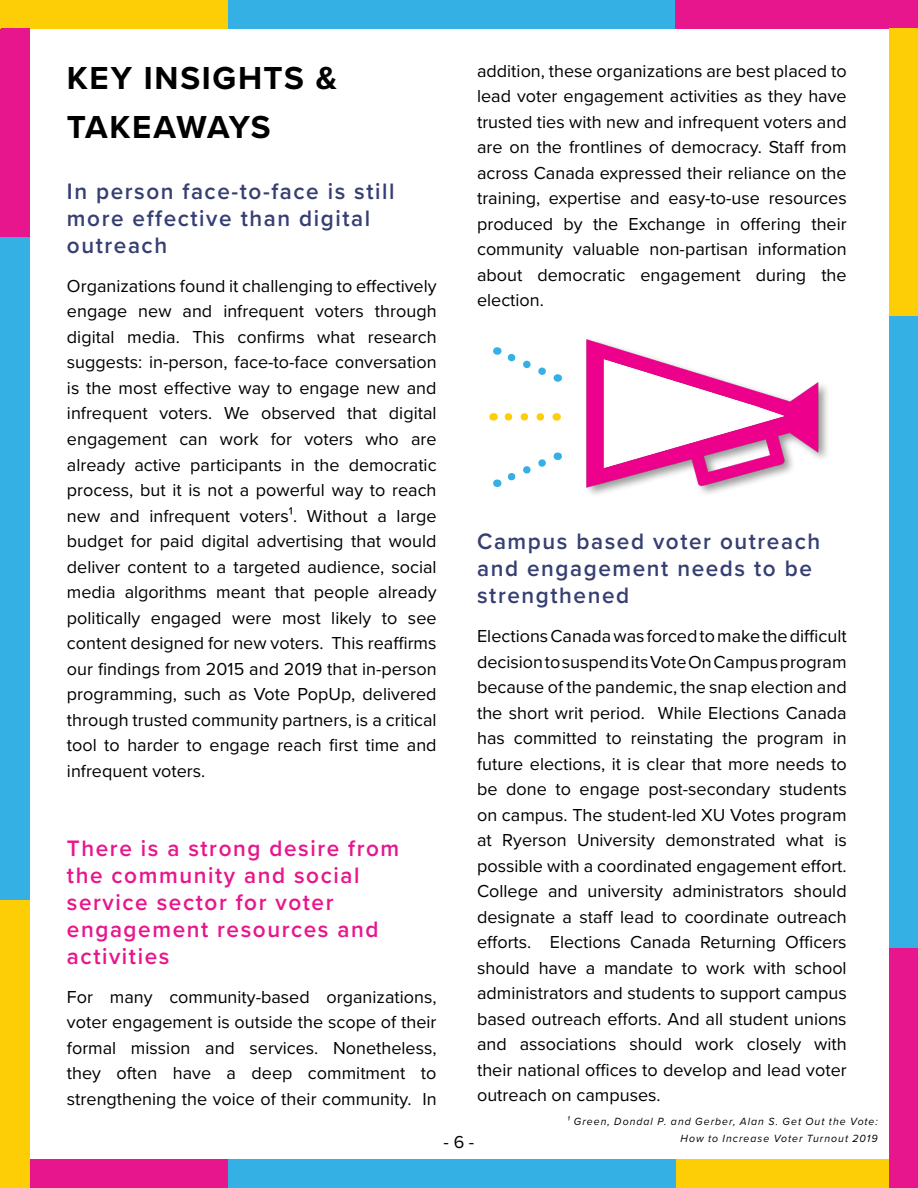
<style>
.page{position:relative;width:918px;height:1188px;background:#fff}
.page>*{position:absolute;margin:0;border:0;box-sizing:border-box;transform-origin:0 0}
.t1{font:700 33px/49.5px "Proxima Nova";letter-spacing:.055em;color:#000}
.t2{font:600 23.1px/27px "Proxima Nova";letter-spacing:.07em;color:#363f72}
.t3{font:600 23.1px/27px "Proxima Nova";letter-spacing:.07em;color:#e7168d}
.t4{font:18px/25.5px "Proxima Nova";color:#000;text-align:justify}
.t5{font:italic 10.8px/16.5px "Proxima Nova";letter-spacing:.095em;color:#000;text-align:right}
</style>
<div class="page">
<div style="left:0;top:900px;width:29px;height:288px;background:#fdcd06"></div>
<div style="left:0;top:237px;width:29px;height:663px;background:#35b0e5"></div>
<div style="left:0;top:28px;width:29px;height:209px;background:#e7168d"></div>
<div style="left:584px;top:337px;width:246px;height:162px;background:#000;opacity:.4"></div>
<img style="left:809px;top:337px;width:13px;height:162px">
<svg style="left:494px;top:347px;width:64px;height:35px"></svg>
<svg style="left:494px;top:453px;width:64px;height:34px"></svg>
<svg style="left:504px;top:413px;width:36px;height:8px"></svg>
<img style="left:584px;top:337px;width:225px;height:162px">
<div style="left:676px;top:1160px;width:213px;height:28px;background:#fdcd06"></div>
<div style="left:184px;top:1160px;width:492px;height:28px;background:#35b0e5"></div>
<div style="left:30px;top:1160px;width:198px;height:28px;background:#e7168d"></div>
<div style="left:0;top:0;width:229px;height:28px;background:#fdcd06"></div>
<div style="left:229px;top:0;width:524px;height:28px;background:#35b0e5"></div>
<div style="left:676px;top:0;width:242px;height:28px;background:#e7168d"></div>
<div style="left:1px;top:900px;width:29px;height:288px;background:#fdcd06"></div>
<div style="left:889px;top:28px;width:29px;height:288px;background:#fdcd06"></div>
<div style="left:1px;top:237px;width:29px;height:663px;background:#35b0e5"></div>
<div style="left:889px;top:316px;width:29px;height:632px;background:#35b0e5"></div>
<div style="left:1px;top:28px;width:29px;height:209px;background:#e7168d"></div>
<div style="left:889px;top:948px;width:29px;height:240px;background:#e7168d"></div>
<p class="t4" style="left:477px;top:57px;width:371px">addition, these organizations are best placed to lead voter engagement activities as they have trusted ties with new and infrequent voters and are on the frontlines of democracy. Staff from across Canada expressed their reliance on the training, expertise and easy-to-use resources produced by the Exchange in offering their community valuable non-partisan information about democratic engagement during the election.</p>
<h1 class="t1" style="left:67px;top:52px;width:272px">KEY INSIGHTS &amp;<br>TAKEAWAYS</h1>
<p class="t2" style="left:67px;top:177px;width:329px">In person face-to-face is still more effective than digital outreach</p>
<p class="t4" style="left:67px;top:272px;width:371px">Organizations found it challenging to effectively engage new and infrequent voters through digital media. This confirms what research suggests: in-person, face-to-face conversation is the most effective way to engage new and infrequent voters. We observed that digital engagement can work for voters who are already active participants in the democratic process, but it is not a powerful way to reach new and infrequent voters¹. Without a large budget for paid digital advertising that would deliver content to a targeted audience, social media algorithms meant that people already politically engaged were most likely to see content designed for new voters. This reaffirms our findings from 2015 and 2019 that in-person programming, such as Vote PopUp, delivered through trusted community partners, is a critical tool to harder to engage reach first time and infrequent voters.</p>
<p class="t2" style="left:477px;top:527px;width:345px">Campus based voter outreach and engagement needs to be strengthened</p>
<p class="t4" style="left:477px;top:623px;width:371px">Elections Canada was forced to make the difficult decision to suspend its Vote On Campus program because of the pandemic, the snap election and the short writ period. While Elections Canada has committed to reinstating the program in future elections, it is clear that more needs to be done to engage post-secondary students on campus. The student-led XU Votes program at Ryerson University demonstrated what is possible with a coordinated engagement effort.<br>College and university administrators should designate a staff lead to coordinate outreach efforts. Elections Canada Returning Officers should have a mandate to work with school administrators and students to support campus based outreach efforts. And all student unions and associations should work closely with their national offices to develop and lead voter outreach on campuses.</p>
<p class="t5" style="left:567px;top:1113px;width:312px">¹ Green, Dondal P. and Gerber, Alan S. Get Out the Vote:<br>How to Increase Voter Turnout 2019</p>
<p class="t3" style="left:67px;top:834px;width:334px">There is a strong desire from the community and social service sector for voter engagement resources and activities</p>
<p class="t4" style="left:67px;top:983px;width:371px">For many community-based organizations, voter engagement is outside the scope of their formal mission and services. Nonetheless, they often have a deep commitment to strengthening the voice of their community. In</p>
<p class="t4" style="left:444px;top:1129px;width:32px">- 6 -</p>
</div>
